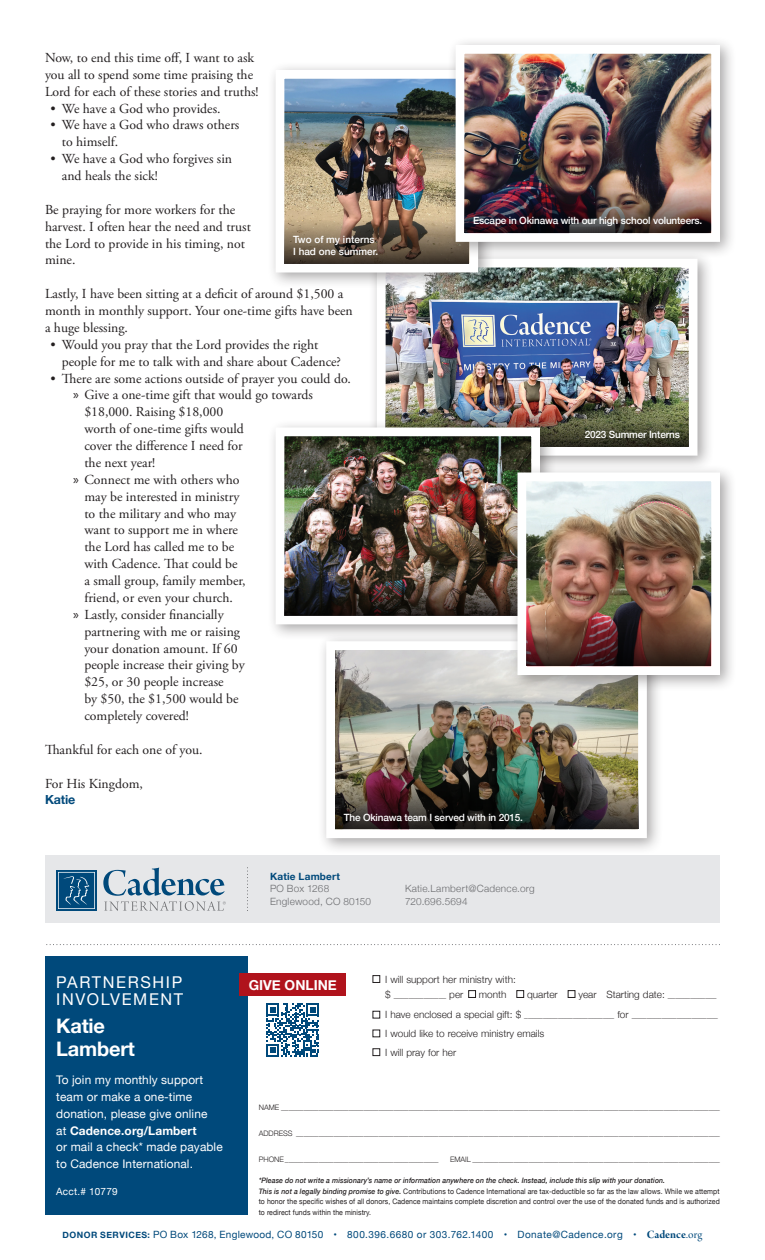
<style>
.page{position:relative;width:765px;height:1260px;background:#fff}
.page>*{position:absolute;margin:0;border:0;box-sizing:border-box;transform-origin:0 0}
.t1{font:700 20px/22.5px "Helvetica Neue";letter-spacing:-.01em;color:#fff}
.t2{font:16.25px/16.9px "Helvetica Neue";letter-spacing:.1em;color:#fff}
.body_nospace{font:13.75px/16.9px "Adobe Garamond Pro";color:#231f20}
.body{font:13.75px/16.9px "Adobe Garamond Pro";color:#231f20}
.t3{font:700 13.75px "Helvetica Neue";color:#fff}
.closing_names{font:700 12.5px "Helvetica Neue";letter-spacing:-.01em;color:#00497b}
.t4{font:11.88px/16.9px "Helvetica Neue";letter-spacing:.01em;color:#fff}
.t5{font:300 10px/18.8px "Helvetica Neue";color:#231f20}
.t6{font:10px "Helvetica Neue";letter-spacing:.04em;color:#00497b}
.Photo_caption{font:500 10px "Helvetica Neue";letter-spacing:-.02em;color:#fff}
.t7{font:300 10px/12.5px "Helvetica Neue";letter-spacing:.025em;color:#6c6d70}
.Photo_caption-2{font:500 10px/12.5px "Helvetica Neue";color:#fff}
.t8{font:700 10px "Helvetica Neue";letter-spacing:.025em;color:#00497b}
.t9{font:10px "Helvetica Neue";letter-spacing:.02em;color:#fff}
.t10{font:300 7.5px "Helvetica Neue";color:#231f20}
.t11{font:7.5px/10.6px "Helvetica Neue";letter-spacing:.01em;color:#231f20;scale:.92 1}
.s1{font-family:"Myriad Pro"}
.s2{font-size:10px}
.s3{font-size:7.5px}
.s4{font-weight:700}
.s5{font-weight:700;font-size:8.75px}
.s6{font-family:"Arno Pro Bold Display";font-size:11.88px}
.s7{font-family:"Arno Pro Display";font-size:11.88px}
.s8{font-weight:500;font-style:italic}
</style>
<div class="page">
<div style="left:45px;top:855px;width:675px;height:67px;background:#e6e7e9"></div>
<svg style="left:46px;top:944px;width:674px;height:1px"></svg>
<svg style="left:247px;top:867px;width:1px;height:44px"></svg>
<svg style="left:103px;top:868px;width:123px;height:43px"></svg>
<svg style="left:56px;top:870px;width:41px;height:41px"></svg>
<svg style="left:58px;top:872px;width:37px;height:37px"></svg>
<div style="left:373px;top:975px;width:7px;height:8px;border:1px solid #231f20"></div>
<div style="left:468px;top:990px;width:8px;height:8px;border:1px solid #231f20"></div>
<div style="left:517px;top:990px;width:7px;height:8px;border:1px solid #231f20"></div>
<div style="left:568px;top:990px;width:7px;height:8px;border:1px solid #231f20"></div>
<div style="left:373px;top:1011px;width:7px;height:7px;border:1px solid #231f20"></div>
<div style="left:373px;top:1048px;width:7px;height:8px;border:1px solid #231f20"></div>
<div style="left:45px;top:956px;width:203px;height:259px;background:#00497b"></div>
<div style="left:239px;top:973px;width:107px;height:23px;background:#b0131c"></div>
<svg style="left:266px;top:1004px;width:53px;height:52px"></svg>
<div style="left:368px;top:250px;width:346px;height:222px;background:#231f20;opacity:.4"></div>
<img style="left:387px;top:269px;width:301px;height:133px">
<div style="left:377px;top:259px;width:321px;height:197px;border:9px solid #fff"></div>
<img style="left:386px;top:402px;width:303px;height:45px">
<div style="left:267px;top:419px;width:290px;height:222px;background:#231f20;opacity:.4"></div>
<img style="left:286px;top:438px;width:244px;height:133px">
<div style="left:276px;top:428px;width:264px;height:196px;border:9px solid #fff"></div>
<div style="left:318px;top:633px;width:346px;height:222px;background:#231f20;opacity:.4"></div>
<img style="left:336px;top:651px;width:301px;height:133px">
<div style="left:326px;top:641px;width:321px;height:197px;border:9px solid #fff"></div>
<img style="left:284px;top:571px;width:225px;height:45px">
<div style="left:509px;top:464px;width:227px;height:227px;background:#231f20;opacity:.4"></div>
<img style="left:528px;top:482px;width:182px;height:139px">
<div style="left:518px;top:472px;width:202px;height:203px;border:9px solid #fff"></div>
<div style="left:267px;top:61px;width:228px;height:228px;background:#231f20;opacity:.4"></div>
<img style="left:286px;top:80px;width:161px;height:139px">
<div style="left:276px;top:70px;width:202px;height:202px;border:9px solid #fff"></div>
<svg style="left:284px;top:219px;width:185px;height:45px"></svg>
<svg style="left:526px;top:621px;width:185px;height:45px"></svg>
<div style="left:447px;top:36px;width:290px;height:223px;background:#231f20;opacity:.4"></div>
<img style="left:466px;top:55px;width:244px;height:133px">
<div style="left:456px;top:45px;width:264px;height:197px;border:9px solid #fff"></div>
<img style="left:464px;top:188px;width:247px;height:45px">
<img style="left:335px;top:784px;width:303px;height:45px">
<p class="body_nospace" style="left:45px;top:50px;width:215px">Now, to end this time off, I want to ask you all to spend some time praising the<br>Lord for each of these stories and truths!</p>
<p class="body_nospace" style="left:51px;top:100px;width:171px">• We have a God who provides.</p>
<p class="body_nospace" style="left:62px;top:117px;width:179px;text-indent:-11px">• We have a God who draws others to himself.</p>
<p class="body_nospace" style="left:62px;top:151px;width:172px;text-indent:-11px">• We have a God who forgives sin and heals the sick!</p>
<p class="body" style="left:45px;top:201px;width:207px">Be praying for more workers for the harvest. I often hear the need and trust the Lord to provide in his timing, not mine.</p>
<p class="body_nospace" style="left:45px;top:286px;width:309px">Lastly, I have been sitting at a deficit of around $1,500 a month in monthly support. Your one-time gifts have been a huge blessing.</p>
<p class="body_nospace" style="left:62px;top:336px;width:281px;text-indent:-11px">• Would you pray that the Lord provides the right people for me to talk with and share about Cadence?</p>
<p class="body_nospace" style="left:51px;top:370px;width:302px">• There are some actions outside of prayer you could do.</p>
<p class="body_nospace" style="left:84px;top:387px;width:230px;text-indent:-11px"><span class="s1">»</span> Give a one-time gift that would go towards $18,000. Raising $18,000<br>worth of one-time gifts would<br>cover the difference I need for<br>the next year!</p>
<p class="body_nospace" style="left:84px;top:471px;width:163px;text-indent:-11px"><span class="s1">»</span> Connect me with others who may be interested in ministry to the military and who may want to support me in where the Lord has called me to be with Cadence. That could be a small group, family member, friend, or even your church.</p>
<p class="body_nospace" style="left:84px;top:606px;width:162px;text-indent:-11px"><span class="s1">»</span> Lastly, consider financially partnering with me or raising your donation amount. If 60 people increase their giving by $25, or 30 people increase<br>by $50, the $1,500 would be completely covered!</p>
<p class="body" style="left:45px;top:741px;width:159px">Thankful for each one of you.</p>
<p class="body_nospace" style="left:45px;top:775px;width:99px">For His Kingdom,</p>
<p class="closing_names" style="left:45px;top:790px;width:32px">Katie</p>
<p class="Photo_caption-2" style="left:293px;top:232px;width:87px">Two of my interns<br>I had one summer.</p>
<p class="Photo_caption" style="left:473px;top:213px;width:231px">Escape in Okinawa with our high school volunteers.</p>
<p class="Photo_caption" style="left:585px;top:427px;width:97px">2023 Summer Interns</p>
<p class="Photo_caption" style="left:344px;top:809px;width:181px">The Okinawa team I served with in 2015.</p>
<p class="t8" style="left:270px;top:868px;width:72px">Katie Lambert</p>
<p class="t7" style="left:270px;top:882px;width:103px">PO Box 1268<br>Englewood, CO 80150</p>
<p class="t7" style="left:405px;top:882px;width:131px">Katie.Lambert@Cadence.org<br>720.696.5694</p>
<p class="t5" style="left:385px;top:969px;width:132px">I will support her ministry with:</p>
<p class="t10" style="left:385px;top:989px;width:80px"><span class="s2">$</span> ______________ <span class="s2">per</span></p>
<p class="t5" style="left:479px;top:984px;width:29px">month</p>
<p class="t5" style="left:527px;top:984px;width:32px">quarter</p>
<p class="t5" style="left:578px;top:984px;width:140px">year Starting date: <span class="s3">_____________</span></p>
<p class="t10" style="left:385px;top:1010px;width:334px"><span class="s2">I have enclosed a special gift: $</span> ________________________ <span class="s2">for</span> _______________________</p>
<p class="t5" style="left:385px;top:1024px;width:161px">I would like to receive ministry emails<br>I will pray for her</p>
<p class="t2" style="left:56px;top:975px;width:129px">PARTNERSHIP<br>INVOLVEMENT</p>
<h1 class="t1" style="left:56px;top:1015px;width:80px">Katie<br>Lambert</h1>
<p class="t4" style="left:56px;top:1072px;width:168px">To join my monthly support team or make a one-time donation, please give online<br>at <span class="s4">Cadence.org/Lambert<br></span>or mail a check* made payable to Cadence International.</p>
<p class="t9" style="left:56px;top:1184px;width:63px">Acct.# 10779</p>
<p class="t6" style="left:63px;top:1227px;width:641px"><span class="s5">DONOR SERVICES:</span> PO Box 1268, Englewood, CO 80150 • 800.396.6680 or 303.762.1400 • Donate@Cadence.org • <span class="s6">Cadence</span><span class="s7">.org</span></p>
<p class="t3" style="left:249px;top:974px;width:90px">GIVE ONLINE</p>
<p class="t10" style="left:259px;top:1101px;width:463px">NAME _____________________________________________________________________________________________________________________</p>
<p class="t10" style="left:259px;top:1127px;width:463px">ADDRESS _________________________________________________________________________________________________________________</p>
<p class="t10" style="left:259px;top:1154px;width:181px">PHONE_________________________________________</p>
<p class="t10" style="left:450px;top:1154px;width:271px">EMAIL __________________________________________________________________</p>
<p class="t11" style="left:259px;top:1176px;width:503px"><span class="s8">*Please do not write a missionary’s name or information anywhere on the check. Instead, include this slip with your donation.<br>This is not a legally binding promise to give.</span> Contributions to Cadence International are tax-deductible so far as the law allows. While we attempt to honor the specific wishes of all donors, Cadence maintains complete discretion and control over the use of the donated funds and is authorized to redirect funds within the ministry.</p>
</div>
